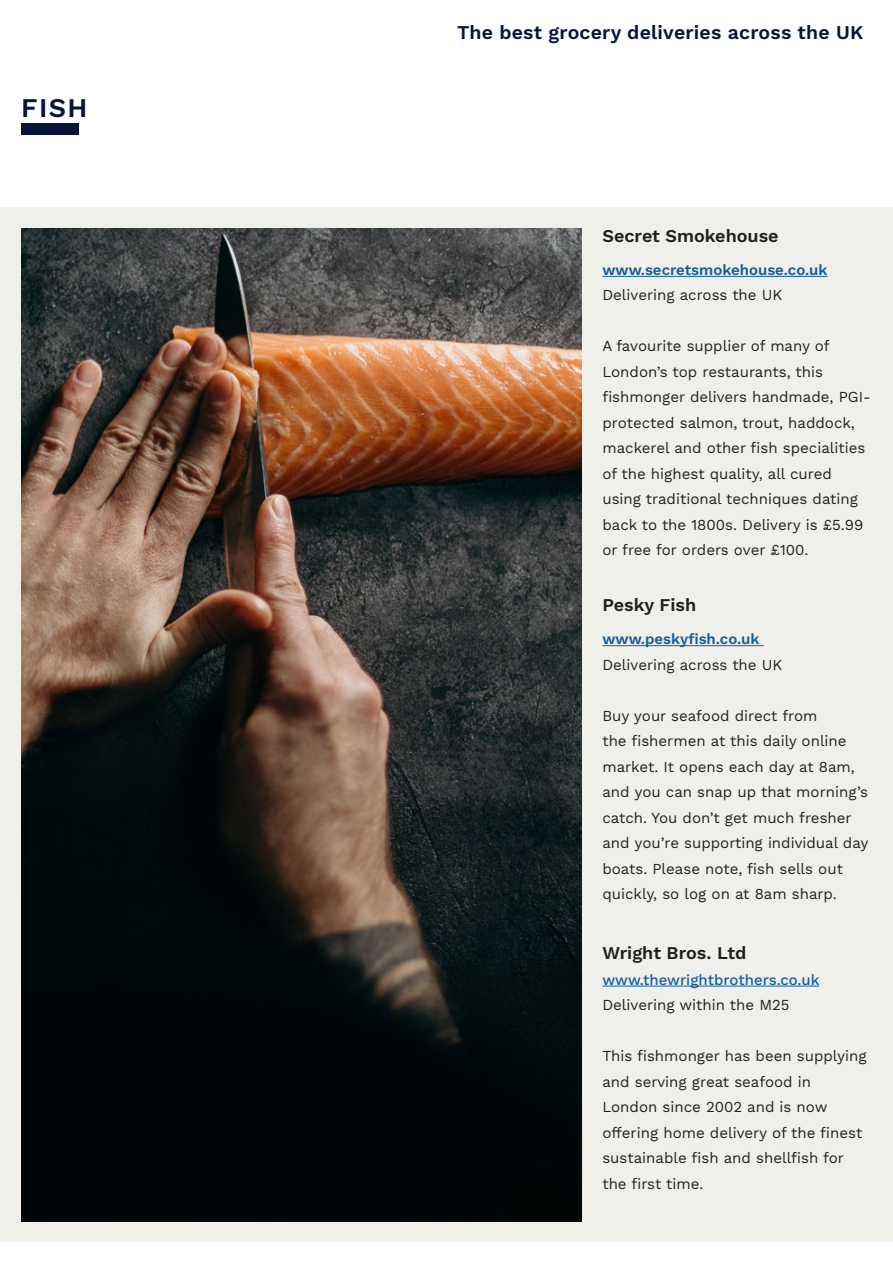
<style>
.page{position:relative;width:893px;height:1263px;background:#fff}
.page>*{position:absolute;margin:0;border:0;box-sizing:border-box;transform-origin:0 0}
.t1{font:600 27px "Work Sans";color:#061539}
.t2{font:600 19.5px "Work Sans";letter-spacing:.01em;color:#061539}
.t3{font:600 18px "Work Sans";color:#231f20}
.t4{font:15px/25.5px "Work Sans";color:#231f20}
.t5{font:600 15px "Work Sans";color:#175d9e}
.t6{font:500 15px "Work Sans";color:#175d9e}
</style>
<div class="page">
<div style="left:21px;top:123px;width:58px;height:11px;background:#061539"></div>
<div style="left:0;top:207px;width:893px;height:1035px;background:#eff0ea"></div>
<img style="left:21px;top:228px;width:560px;height:993px">
<hr style="left:602px;top:986px;width:217px;height:1px;background:#175d9e">
<hr style="left:602px;top:645px;width:162px;height:1px;background:#175d9e">
<hr style="left:602px;top:276px;width:225px;height:1px;background:#175d9e">
<p class="t1" style="left:21px;top:87px;width:68px">FISH</p>
<h2 class="t2" style="left:457px;top:18px;width:408px">The best grocery deliveries across the UK</h2>
<p class="t3" style="left:602px;top:222px;width:178px">Secret Smokehouse</p>
<p class="t5" style="left:602px;top:258px;width:227px">www.secretsmokehouse.co.uk</p>
<p class="t4" style="left:602px;top:283px;width:181px">Delivering across the UK</p>
<p class="t4" style="left:602px;top:334px;width:270px">A favourite supplier of many of London’s top restaurants, this fishmonger delivers handmade, PGI&shy;protected salmon, trout, haddock, mackerel and other fish specialities of the highest quality, all cured using traditional techniques dating back to the 1800s. Delivery is £5.99 or free for orders over £100.</p>
<p class="t3" style="left:602px;top:591px;width:95px">Pesky Fish</p>
<p class="t5" style="left:602px;top:628px;width:158px">www.peskyfish.co.uk</p>
<p class="t4" style="left:602px;top:652px;width:181px">Delivering across the UK</p>
<p class="t4" style="left:602px;top:703px;width:268px">Buy your seafood direct from<br>the fishermen at this daily online market. It opens each day at 8am, and you can snap up that morning’s catch. You don’t get much fresher and you’re supporting individual day boats. Please note, fish sells out quickly, so log on at 8am sharp.</p>
<p class="t3" style="left:602px;top:939px;width:145px">Wright Bros. Ltd</p>
<p class="t6" style="left:602px;top:968px;width:219px">www.thewrightbrothers.co.uk</p>
<p class="t4" style="left:602px;top:993px;width:189px">Delivering within the M25</p>
<p class="t4" style="left:602px;top:1044px;width:266px">This fishmonger has been supplying and serving great seafood in<br>London since 2002 and is now offering home delivery of the finest sustainable fish and shellfish for the first time.</p>
</div>
